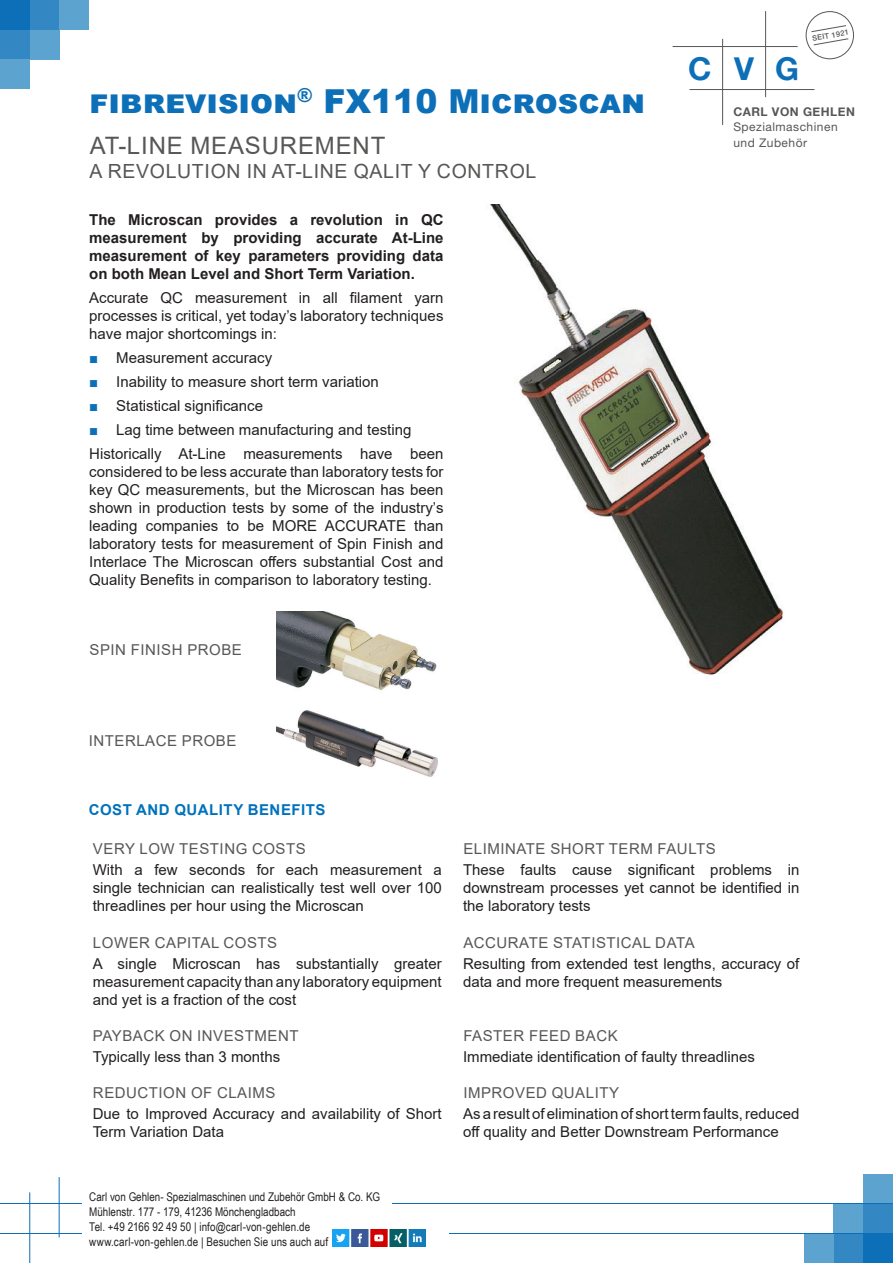
<style>
.page{position:relative;width:893px;height:1263px;background:#fff}
.page>*{position:absolute;margin:0;border:0;box-sizing:border-box;transform-origin:0 0}
.t1{font:900 33px "Arial";color:#0c6fb8}
.t2{font:700 31.5px "Helvetica Neue";color:#0c6fb8}
.t3{font:24px "Arial";letter-spacing:.035em;color:#575756}
.t4{font:19.5px "Arial";letter-spacing:.035em;color:#575756}
.t5{font:15px/18px "Arial";color:#231f20;text-align:justify}
.t6{font:15px "Arial";letter-spacing:.035em;color:#575756}
.t7{font:700 15px/18px "Arial";color:#231f20;text-align:justify}
.t8{font:700 15px "Arial";letter-spacing:.035em;color:#0072bc}
.t9{font:12px/15px "Arial Narrow";color:#231f20}
.t10{font:12px/15.8px "Helvetica Neue LT Std";letter-spacing:.04em;color:#575756}
.t11{font:700 12px "Helvetica Neue";letter-spacing:.04em;color:#575756}
.t12{font:500 7.5px "Helvetica Neue";color:#575756}
.s1{color:#0c6fb8}
</style>
<div class="page">
<div style="left:863px;top:1203px;width:30px;height:30px;background:#3388c3"></div>
<div style="left:863px;top:1233px;width:30px;height:30px;background:#0c6fb8"></div>
<div style="left:863px;top:1174px;width:30px;height:29px;background:#5ca3cf"></div>
<div style="left:833px;top:1203px;width:30px;height:30px;background:#5ca3cf"></div>
<div style="left:833px;top:1233px;width:30px;height:30px;background:#3388c3"></div>
<div style="left:804px;top:1233px;width:29px;height:30px;background:#5ca3cf"></div>
<hr style="left:29px;top:1192px;width:1px;height:71px;background:#0c6fb8">
<hr style="left:59px;top:1177px;width:1px;height:60px;background:#0c6fb8">
<hr style="left:0;top:1233px;width:82px;height:1px;background:#0c6fb8">
<hr style="left:0;top:1203px;width:82px;height:1px;background:#0c6fb8">
<div style="left:0;top:0;width:30px;height:30px;background:#0c6fb8"></div>
<div style="left:30px;top:0;width:30px;height:30px;background:#3388c3"></div>
<div style="left:60px;top:0;width:29px;height:30px;background:#5ca3cf"></div>
<div style="left:0;top:30px;width:30px;height:30px;background:#3388c3"></div>
<div style="left:30px;top:30px;width:30px;height:30px;background:#5ca3cf"></div>
<div style="left:0;top:60px;width:30px;height:29px;background:#5ca3cf"></div>
<hr style="left:393px;top:1203px;width:500px;height:1px;background:#0c6fb8">
<hr style="left:449px;top:1233px;width:444px;height:1px;background:#0c6fb8">
<div style="left:806px;top:11px;width:48px;height:48px;border:1px solid #575756;border-radius:50%"></div>
<svg style="left:811px;top:25px;width:38px;height:21px"></svg>
<hr style="left:722px;top:39px;width:1px;height:86px;background:#575756">
<hr style="left:765px;top:11px;width:1px;height:86px;background:#575756">
<hr style="left:673px;top:46px;width:125px;height:1px;background:#575756">
<hr style="left:689px;top:89px;width:125px;height:1px;background:#575756">
<img style="left:332px;top:1229px;width:94px;height:18px">
<img style="left:490px;top:204px;width:293px;height:471px">
<img style="left:277px;top:611px;width:160px;height:80px">
<img style="left:277px;top:710px;width:161px;height:67px">
<p class="t1" style="left:89px;top:77px;width:557px">fibrevision<sup>®</sup> FX110 Microscan</p>
<p class="t3" style="left:90px;top:129px;width:297px">AT-LINE MEASUREMENT</p>
<p class="t4" style="left:90px;top:157px;width:448px">A REVOLUTION IN AT-LINE QALIT Y CONTROL</p>
<p class="t7" style="left:89px;top:210px;width:356px">The Microscan provides a revolution in QC measurement by providing accurate At-Line measurement of key parameters providing data on both Mean Level and Short Term Variation.</p>
<p class="t5" style="left:89px;top:288px;width:356px">Accurate QC measurement in all filament yarn processes is critical, yet today’s laboratory techniques have major shortcomings in:</p>
<p class="t5" style="left:89px;top:348px;width:184px"><span class="s1">■</span> Measurement accuracy</p>
<p class="t5" style="left:89px;top:372px;width:291px"><span class="s1">■</span> Inability to measure short term variation</p>
<p class="t5" style="left:89px;top:396px;width:175px"><span class="s1">■</span> Statistical significance</p>
<p class="t5" style="left:89px;top:420px;width:324px"><span class="s1">■</span> Lag time between manufacturing and testing</p>
<p class="t5" style="left:89px;top:444px;width:356px">Historically At-Line measurements have been considered to be less accurate than laboratory tests for key QC measurements, but the Microscan has been shown in production tests by some of the industry’s leading companies to be MORE ACCURATE than laboratory tests for measurement of Spin Finish and Interlace The Microscan offers substantial Cost and Quality Benefits in comparison to laboratory testing.</p>
<p class="t6" style="left:90px;top:639px;width:154px">SPIN FINISH PROBE</p>
<p class="t6" style="left:89px;top:731px;width:149px">INTERLACE PROBE</p>
<p class="t12" style="left:812px;top:34px;width:38px;rotate:-10deg">SEIT 1921</p>
<h2 class="t2" style="left:688px;top:49px;width:113px">CVG</h2>
<p class="t11" style="left:733px;top:104px;width:123px">CARL VON GEHLEN</p>
<p class="t10" style="left:733px;top:119px;width:106px">Spezialmaschinen und Zubehör</p>
<p class="t8" style="left:89px;top:799px;width:238px">COST AND QUALITY BENEFITS</p>
<p class="t6" style="left:93px;top:838px;width:214px">VERY LOW TESTING COSTS</p>
<p class="t5" style="left:93px;top:861px;width:351px">With a few seconds for each measurement a single technician can realistically test well over 100 threadlines per hour using the Microscan</p>
<p class="t6" style="left:93px;top:932px;width:186px">LOWER CAPITAL COSTS</p>
<p class="t5" style="left:93px;top:954px;width:351px">A single Microscan has substantially greater measurement capacity than any laboratory equipment and yet is a fraction of the cost</p>
<p class="t6" style="left:93px;top:1025px;width:207px">PAYBACK ON INVESTMENT</p>
<p class="t5" style="left:93px;top:1048px;width:189px">Typically less than 3 months</p>
<p class="t6" style="left:93px;top:1083px;width:184px">REDUCTION OF CLAIMS</p>
<p class="t5" style="left:93px;top:1105px;width:351px">Due to Improved Accuracy and availability of Short<br>Term Variation Data</p>
<p class="t9" style="left:89px;top:1189px;width:292px">Carl von Gehlen- Spezialmaschinen und Zubehör GmbH &amp; Co. KG Mühlenstr. 177 - 179, 41236 Mönchengladbach<br>Tel. +49 2166 92 49 50 | info@carl-von-gehlen.de www.carl-von-gehlen.de | Besuchen Sie uns auch auf</p>
<p class="t6" style="left:463px;top:838px;width:254px">ELIMINATE SHORT TERM FAULTS</p>
<p class="t5" style="left:463px;top:861px;width:338px">These faults cause significant problems in downstream processes yet cannot be identified in the laboratory tests</p>
<p class="t6" style="left:463px;top:932px;width:233px">ACCURATE STATISTICAL DATA</p>
<p class="t5" style="left:463px;top:954px;width:338px">Resulting from extended test lengths, accuracy of data and more frequent measurements</p>
<p class="t6" style="left:463px;top:1025px;width:156px">FASTER FEED BACK</p>
<p class="t5" style="left:463px;top:1048px;width:293px">Immediate identification of faulty threadlines</p>
<p class="t6" style="left:463px;top:1083px;width:157px">IMPROVED QUALITY</p>
<p class="t5" style="left:463px;top:1105px;width:338px">As a result of elimination of short term faults, reduced off quality and Better Downstream Performance</p>
</div>
